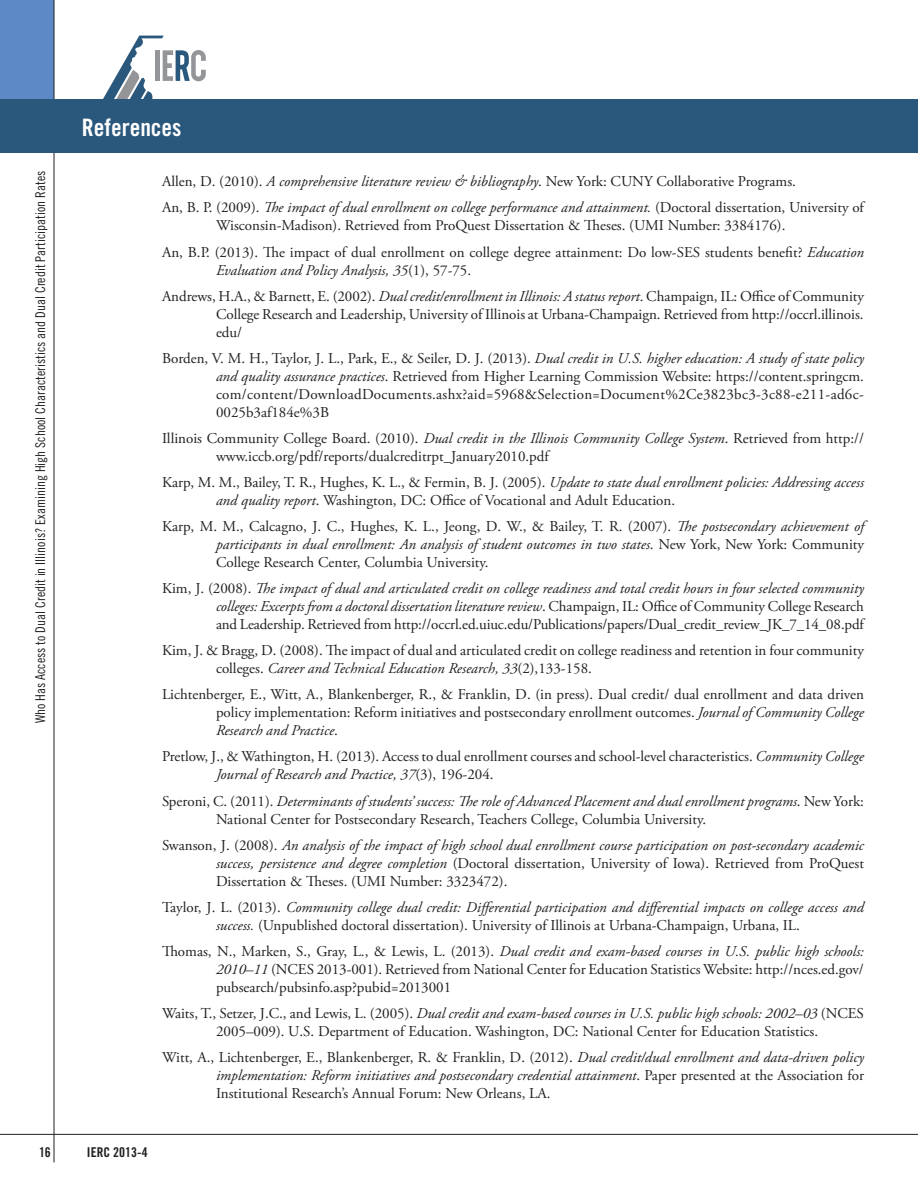
<style>
.page{position:relative;width:918px;height:1188px;background:#fff}
.page>*{position:absolute;margin:0;border:0;box-sizing:border-box;transform-origin:0 0}
.Page_Header{font:24px "Trade Gothic LT Std Bd Cn 20";color:#fff}
.References{font:15px/18px "Adobe Garamond Pro";color:#231f20}
.References-2{font:italic 15px/18px "Adobe Garamond Pro";color:#231f20;text-align:justify}
.t1{font:13.5px "Trade Gothic LT Std Cn 18";color:#231f20}
.t2{font:13.5px "Trade Gothic LT Std Bd Cn 20";color:#231f20}
.s1{font-style:italic}
.s2{font-style:normal}
</style>
<div class="page">
<div style="left:0;top:0;width:54px;height:100px;background:#5d88c6"></div>
<hr style="left:0;top:1134px;width:918px;height:1px;background:#231f20">
<hr style="left:54px;top:0;width:1px;height:1162px;background:#231f20">
<svg style="left:102px;top:36px;width:104px;height:64px"></svg>
<div style="left:0;top:100px;width:918px;height:53px;background:#2a587d"></div>
<p class="t1" style="left:32px;top:723px;width:554px;rotate:-90deg">Who Has Access to Dual Credit in Illinois? Examining High School Characteristics and Dual Credit Participation Rates</p>
<p class="Page_Header" style="left:82px;top:112px;width:101px">References</p>
<p class="References" style="left:162px;top:173px;width:636px">Allen, D. (2010). <span class="s1">A comprehensive literature review &amp; bibliography</span>. New York: CUNY Collaborative Programs.</p>
<p class="References" style="left:216px;top:199px;width:650px;text-indent:-54px">An, B. P. (2009). <span class="s1">The impact of dual enrollment on college performance and attainment.</span> (Doctoral dissertation, University of<br>Wisconsin-Madison). Retrieved from ProQuest Dissertation &amp; Theses. (UMI Number: 3384176).</p>
<p class="References" style="left:216px;top:243px;width:650px;text-indent:-54px">An, B.P. (2013). The impact of dual enrollment on college degree attainment: Do low-SES students benefit? <span class="s1">Education<br>Evaluation and Policy Analysis, 35</span>(1), 57-75.</p>
<p class="References" style="left:216px;top:287px;width:649px;text-align:justify;text-indent:-54px">Andrews, H.A., &amp; Barnett, E. (2002). <span class="s1">Dual credit/enrollment in Illinois: A status report</span>. Champaign, IL: Office of Community College Research and Leadership, University of Illinois at Urbana-Champaign. Retrieved from http://occrl.illinois. edu/</p>
<p class="References" style="left:216px;top:350px;width:650px;text-align:justify;text-indent:-54px">Borden, V. M. H., Taylor, J. L., Park, E., &amp; Seiler, D. J. (2013). <span class="s1">Dual credit in U.S. higher education: A study of state policy and quality assurance practices</span>. Retrieved from Higher Learning Commission Website: https://content.springcm. com/content/DownloadDocuments.ashx?aid=5968&amp;Selection=Document%2Ce3823bc3-3c88-e211-ad6c-0025b3af184e%3B</p>
<p class="References" style="left:216px;top:430px;width:650px;text-indent:-54px">Illinois Community College Board. (2010). <span class="s1">Dual credit in the Illinois Community College System</span>. Retrieved from http:// www.iccb.org/pdf/reports/dualcreditrpt_January2010.pdf</p>
<p class="References" style="left:216px;top:474px;width:649px;text-indent:-54px">Karp, M. M., Bailey, T. R., Hughes, K. L., &amp; Fermin, B. J. (2005). <span class="s1">Update to state dual enrollment policies: Addressing access and quality report</span>. Washington, DC: Office of Vocational and Adult Education.</p>
<p class="References" style="left:216px;top:518px;width:650px;text-align:justify;text-indent:-54px">Karp, M. M., Calcagno, J. C., Hughes, K. L., Jeong, D. W., &amp; Bailey, T. R. (2007). <span class="s1">The postsecondary achievement of participants in dual enrollment: An analysis of student outcomes in two states</span>. New York, New York: Community College Research Center, Columbia University.</p>
<p class="References" style="left:216px;top:580px;width:649px;text-align:justify;text-indent:-54px">Kim, J. (2008). <span class="s1">The impact of dual and articulated credit on college readiness and total credit hours in four selected community colleges: Excerpts from a doctoral dissertation literature review</span>. Champaign, IL: Office of Community College Research and Leadership. Retrieved from http://occrl.ed.uiuc.edu/Publications/papers/Dual_credit_review_JK_7_14_08.pdf</p>
<p class="References" style="left:216px;top:642px;width:649px;text-indent:-54px">Kim, J. &amp; Bragg, D. (2008). The impact of dual and articulated credit on college readiness and retention in four community colleges. <span class="s1">Career and Technical Education Research, 33</span>(2),133-158.</p>
<p class="References" style="left:216px;top:686px;width:650px;text-align:justify;text-indent:-54px">Lichtenberger, E., Witt, A., Blankenberger, R., &amp; Franklin, D. (in press). Dual credit/ dual enrollment and data driven policy implementation: Reform initiatives and postsecondary enrollment outcomes. <span class="s1">Journal of Community College Research and Practice</span>.</p>
<p class="References" style="left:216px;top:748px;width:650px;text-indent:-54px">Pretlow, J., &amp; Wathington, H. (2013). Access to dual enrollment courses and school-level characteristics. <span class="s1">Community College<br>Journal of Research and Practice, 37</span>(3), 196-204.</p>
<p class="References" style="left:216px;top:792px;width:649px;text-indent:-54px">Speroni, C. (2011). <span class="s1">Determinants of students’ success: The role of Advanced Placement and dual enrollment programs</span>. New York:<br>National Center for Postsecondary Research, Teachers College, Columbia University.</p>
<p class="References-2" style="left:216px;top:836px;width:650px;text-indent:-54px"><span class="s2">Swanson, J. (2008).</span> An analysis of the impact of high school dual enrollment course participation on post-secondary academic success, persistence and degree completion <span class="s2">(Doctoral dissertation, University of Iowa). Retrieved from ProQuest Dissertation &amp; Theses. (UMI Number: 3323472).</span></p>
<p class="References" style="left:216px;top:899px;width:649px;text-indent:-54px">Taylor, J. L. (2013). <span class="s1">Community college dual credit: Differential participation and differential impacts on college access and success.</span> (Unpublished doctoral dissertation). University of Illinois at Urbana-Champaign, Urbana, IL.</p>
<p class="References" style="left:216px;top:943px;width:650px;text-align:justify;text-indent:-54px">Thomas, N., Marken, S., Gray, L., &amp; Lewis, L. (2013). <span class="s1">Dual credit and exam-based courses in U.S. public high schools:<br>2010–11</span> (NCES 2013-001). Retrieved from National Center for Education Statistics Website: http://nces.ed.gov/ pubsearch/pubsinfo.asp?pubid=2013001</p>
<p class="References" style="left:162px;top:1005px;width:703px;text-align:center">Waits, T., Setzer, J.C., and Lewis, L. (2005). <span class="s1">Dual credit and exam-based courses in U.S. public high schools: 2002–03</span> (NCES<br>2005–009). U.S. Department of Education. Washington, DC: National Center for Education Statistics.</p>
<p class="References" style="left:216px;top:1049px;width:650px;text-align:justify;text-indent:-54px">Witt, A., Lichtenberger, E., Blankenberger, R. &amp; Franklin, D. (2012). <span class="s1">Dual credit/dual enrollment and data-driven policy implementation: Reform initiatives and postsecondary credential attainment</span>. Paper presented at the Association for Institutional Research’s Annual Forum: New Orleans, LA.</p>
<p class="t2" style="left:39px;top:1144px;width:13px">16</p>
<p class="t2" style="left:87px;top:1144px;width:62px">IERC 2013-4</p>
</div>
